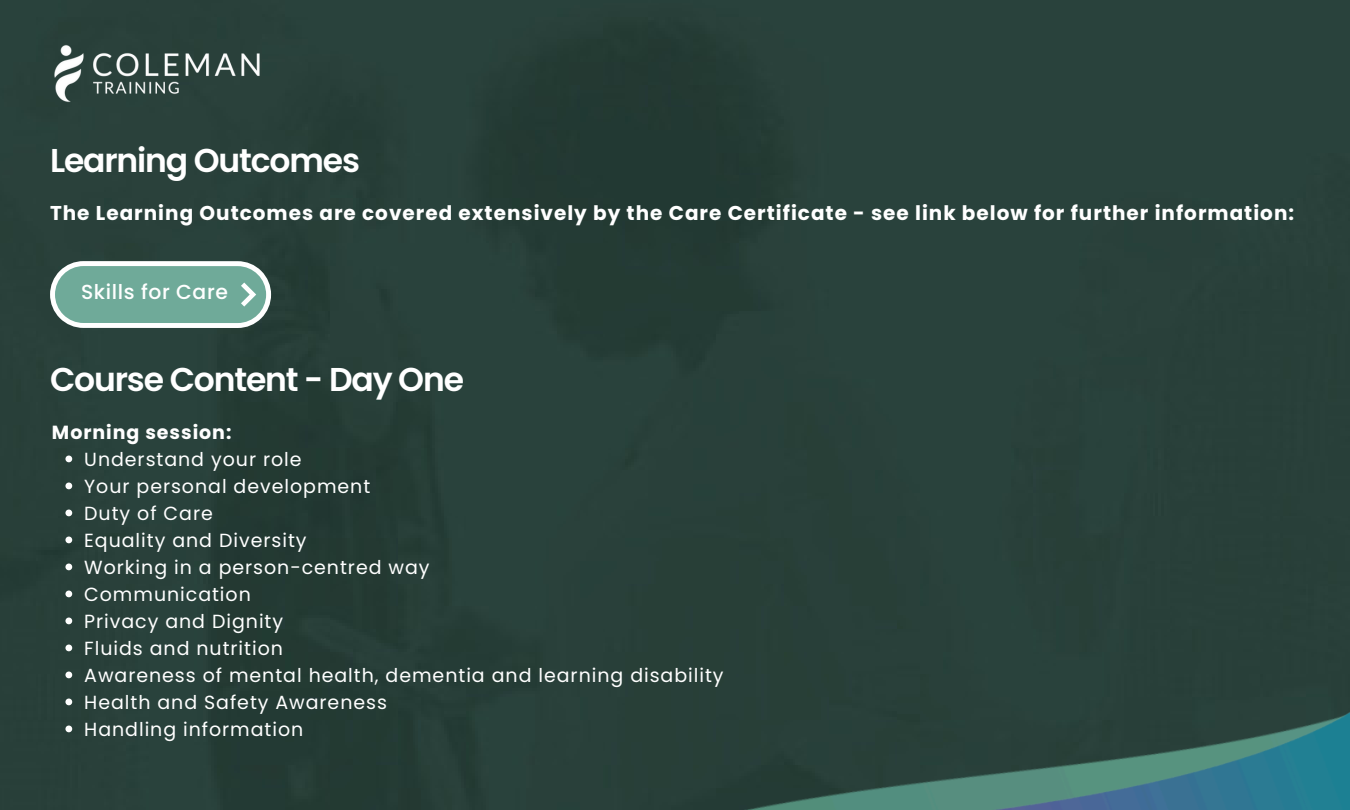
<style>
.page{position:relative;width:1350px;height:810px;background:#29413b}
.page>*{position:absolute;margin:0;border:0;box-sizing:border-box;transform-origin:0 0}
.t1{font:600 33px "Poppins";letter-spacing:-.035em;color:#fff}
.t2{font:500 20.3px "Poppins";letter-spacing:.03em;color:#fff}
.t3{font:700 20px "Poppins";letter-spacing:.05em;color:#fff}
.t4{font:19px "Poppins";letter-spacing:.05em;color:#fff}
.t5{font:700 19px "Poppins";letter-spacing:.05em;color:#fff}
</style>
<div class="page">
<img style="left:42px;top:40px;width:229px;height:66px">
<div style="left:92px;top:418px;width:1258px;height:392px;background:#29403a"></div>
<img style="left:134px;top:495px;width:1216px;height:315px">
<svg style="left:65px;top:456px;width:7px;height:6px"></svg>
<svg style="left:65px;top:483px;width:7px;height:6px"></svg>
<svg style="left:65px;top:510px;width:7px;height:6px"></svg>
<svg style="left:65px;top:537px;width:7px;height:6px"></svg>
<svg style="left:65px;top:564px;width:7px;height:6px"></svg>
<svg style="left:65px;top:591px;width:7px;height:6px"></svg>
<svg style="left:65px;top:618px;width:7px;height:6px"></svg>
<svg style="left:65px;top:645px;width:7px;height:6px"></svg>
<svg style="left:65px;top:672px;width:7px;height:6px"></svg>
<svg style="left:65px;top:699px;width:7px;height:6px"></svg>
<svg style="left:65px;top:726px;width:7px;height:6px"></svg>
<svg style="left:50px;top:261px;width:221px;height:66px;background:#82b1a3"></svg>
<p class="t1" style="left:50px;top:138px;width:312px">Learning Outcomes</p>
<p class="t3" style="left:50px;top:199px;width:1246px">The Learning Outcomes are covered extensively by the Care Certificate - see link below for further information:</p>
<p class="t2" style="left:81px;top:278px;width:148px">Skills for Care</p>
<h1 class="t1" style="left:50px;top:356px;width:416px">Course Content - Day One</h1>
<h2 class="t5" style="left:52px;top:419px;width:181px">Morning session:</h2>
<p class="t4" style="left:84px;top:446px;width:219px">Understand your role</p>
<h2 class="t4" style="left:84px;top:473px;width:288px">Your personal development</h2>
<h1 class="t4" style="left:84px;top:500px;width:130px">Duty of Care</h1>
<p class="t4" style="left:84px;top:527px;width:224px">Equality and Diversity</p>
<p class="t4" style="left:84px;top:554px;width:347px">Working in a person-centred way</p>
<p class="t4" style="left:84px;top:581px;width:168px">Communication</p>
<h2 class="t4" style="left:84px;top:608px;width:200px">Privacy and Dignity</h2>
<p class="t4" style="left:84px;top:635px;width:200px">Fluids and nutrition</p>
<p class="t4" style="left:84px;top:662px;width:641px">Awareness of mental health, dementia and learning disability</p>
<p class="t4" style="left:84px;top:689px;width:304px">Health and Safety Awareness</p>
<p class="t4" style="left:84px;top:716px;width:221px">Handling information</p>
</div>
